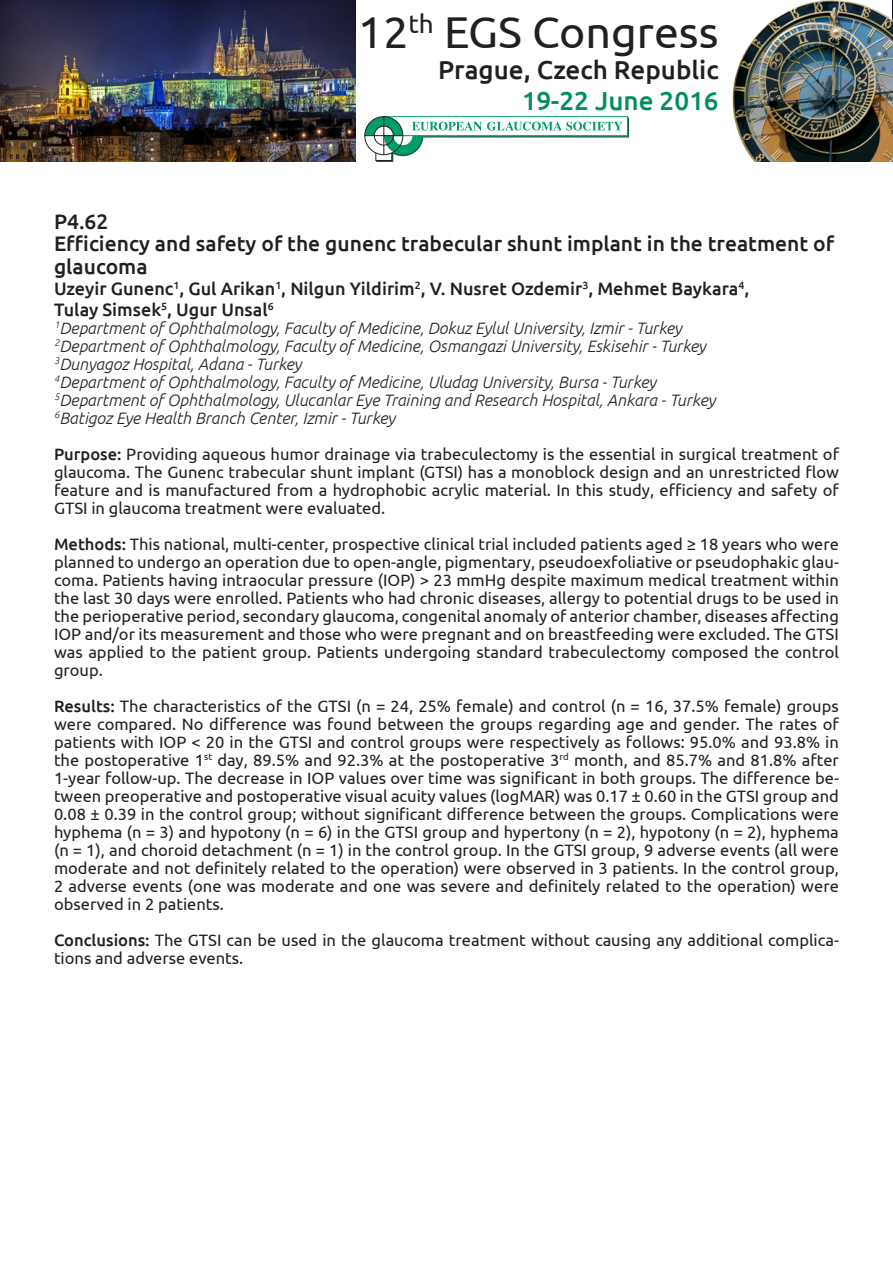
<style>
.page{position:relative;width:893px;height:1263px;background:#fff}
.page>*{position:absolute;margin:0;border:0;box-sizing:border-box;transform-origin:0 0}
.t1{font:44.55px "Ubuntu";color:#231f20}
.t2{font:500 25.95px "Ubuntu";color:#231f20}
.t3{font:500 25.95px "Ubuntu";color:#008f5c}
.Normale__Web{font:500 21px/22.5px "Ubuntu";color:#231f20}
.Normale{font:500 18px "Ubuntu";color:#231f20}
.Normale-2{font:16.5px/18px "Ubuntu";color:#231f20;text-align:justify}
.Normale-3{font:italic 300 16.5px "Ubuntu";color:#231f20}
.s1{font-weight:500}
</style>
<div class="page">
<img style="left:732px;top:0;width:161px;height:162px">
<img style="left:0;top:0;width:355px;height:162px">
<div style="left:377px;top:154px;width:16px;height:8px;border:1px solid #035e44"></div>
<div style="left:376px;top:153px;width:16px;height:7px;background:#fff"></div>
<div style="left:376px;top:153px;width:16px;height:8px;border:1px solid #231f20"></div>
<div style="left:384px;top:116px;width:244px;height:20px;border:1px solid #009c6a"></div>
<div style="left:365px;top:116px;width:38px;height:39px;border:1px solid #231f20;border-radius:50%"></div>
<svg style="left:365px;top:117px;width:257px;height:39px"></svg>
<hr style="left:384px;top:117px;width:1px;height:38px;background:#231f20">
<h1 class="t1" style="left:358px;top:5px;width:362px">12<sup>th</sup> EGS Congress</h1>
<h2 class="t2" style="left:438px;top:53px;width:282px">Prague, Czech Republic</h2>
<h2 class="t3" style="left:522px;top:85px;width:198px">19-22 June 2016</h2>
<p class="Normale__Web" style="left:54px;top:209px;width:56px">P4.62</p>
<p class="Normale__Web" style="left:54px;top:232px;width:782px">Efficiency and safety of the gunenc trabecular shunt implant in the treatment of glaucoma</p>
<p class="Normale" style="left:54px;top:277px;width:697px">Uzeyir Gunenc<sup>1</sup>, Gul Arikan<sup>1</sup>, Nilgun Yildirim<sup>2</sup>, V. Nusret Ozdemir<sup>3</sup>, Mehmet Baykara<sup>4</sup>,</p>
<p class="Normale" style="left:54px;top:298px;width:221px">Tulay Simsek<sup>5</sup>, Ugur Unsal<sup>6</sup></p>
<p class="Normale-3" style="left:54px;top:318px;width:629px"><sup>1</sup>Department of Ophthalmology, Faculty of Medicine, Dokuz Eylul University, Izmir - Turkey</p>
<p class="Normale-3" style="left:54px;top:336px;width:653px"><sup>2</sup>Department of Ophthalmology, Faculty of Medicine, Osmangazi University, Eskisehir - Turkey</p>
<p class="Normale-3" style="left:54px;top:354px;width:249px"><sup>3</sup>Dunyagoz Hospital, Adana - Turkey</p>
<p class="Normale-3" style="left:54px;top:372px;width:603px"><sup>4</sup>Department of Ophthalmology, Faculty of Medicine, Uludag University, Bursa - Turkey</p>
<p class="Normale-3" style="left:54px;top:390px;width:663px"><sup>5</sup>Department of Ophthalmology, Ulucanlar Eye Training and Research Hospital, Ankara - Turkey</p>
<p class="Normale-3" style="left:54px;top:408px;width:342px"><sup>6</sup>Batigoz Eye Health Branch Center, Izmir - Turkey</p>
<p class="Normale-2" style="left:54px;top:445px;width:786px"><span class="s1">Purpose:</span> Providing aqueous humor drainage via trabeculectomy is the essential in surgical treatment of glaucoma. The Gunenc trabecular shunt implant (GTSI) has a monoblock design and an unrestricted flow feature and is manufactured from a hydrophobic acrylic material. In this study, efficiency and safety of GTSI in glaucoma treatment were evaluated.</p>
<p class="Normale-2" style="left:54px;top:535px;width:786px"><span class="s1">Methods:</span> This national, multi-center, prospective clinical trial included patients aged ≥ 18 years who were planned to undergo an operation due to open-angle, pigmentary, pseudoexfoliative or pseudophakic glau&shy;coma. Patients having intraocular pressure (IOP) &gt; 23 mmHg despite maximum medical treatment within the last 30 days were enrolled. Patients who had chronic diseases, allergy to potential drugs to be used in the perioperative period, secondary glaucoma, congenital anomaly of anterior chamber, diseases affecting IOP and/or its measurement and those who were pregnant and on breastfeeding were excluded. The GTSI was applied to the patient group. Patients undergoing standard trabeculectomy composed the control group.</p>
<p class="Normale-2" style="left:54px;top:697px;width:786px"><span class="s1">Results:</span> The characteristics of the GTSI (n = 24, 25% female) and control (n = 16, 37.5% female) groups were compared. No difference was found between the groups regarding age and gender. The rates of patients with IOP &lt; 20 in the GTSI and control groups were respectively as follows: 95.0% and 93.8% in the postoperative 1<sup>st</sup> day, 89.5% and 92.3% at the postoperative 3<sup>rd</sup> month, and 85.7% and 81.8% after 1-year follow-up. The decrease in IOP values over time was significant in both groups. The difference be&shy;tween preoperative and postoperative visual acuity values (logMAR) was 0.17 ± 0.60 in the GTSI group and 0.08 ± 0.39 in the control group; without significant difference between the groups. Complications were hyphema (n = 3) and hypotony (n = 6) in the GTSI group and hypertony (n = 2), hypotony (n = 2), hyphema (n = 1), and choroid detachment (n = 1) in the control group. In the GTSI group, 9 adverse events (all were moderate and not definitely related to the operation) were observed in 3 patients. In the control group, 2 adverse events (one was moderate and one was severe and definitely related to the operation) were observed in 2 patients.</p>
<p class="Normale-2" style="left:54px;top:931px;width:786px"><span class="s1">Conclusions:</span> The GTSI can be used in the glaucoma treatment without causing any additional complica&shy;tions and adverse events.</p>
</div>
